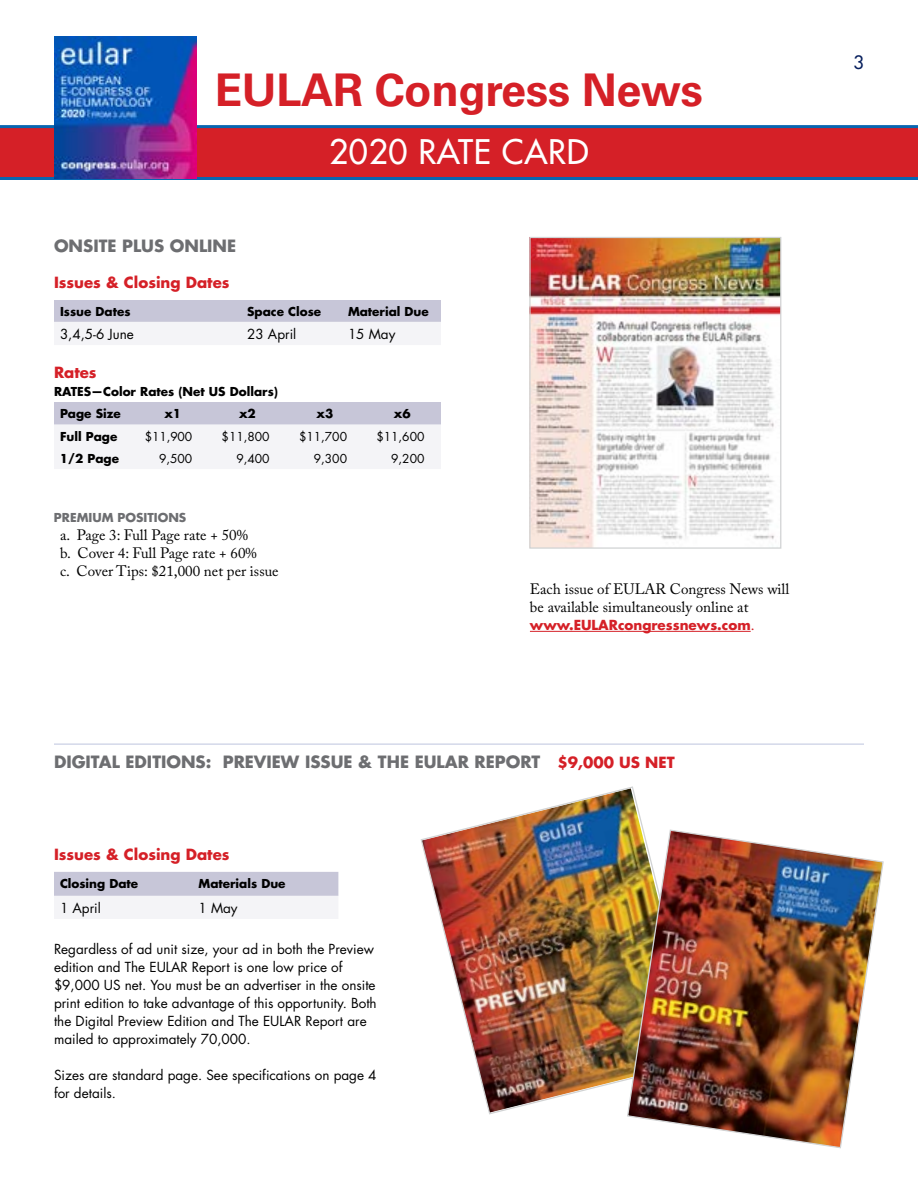
<style>
.page{position:relative;width:918px;height:1188px;background:#fff}
.page>*{position:absolute;margin:0;border:0;box-sizing:border-box;transform-origin:0 0}
.t1{font:700 45px "Univers LT Std";letter-spacing:-.01em;color:#d52027}
.t2{font:500 33px "Futura Std";letter-spacing:.02em;color:#fff}
.t3{font:500 18px "Futura Std";color:#071f5d}
.t4{font:700 16.5px "Futura Std";color:#6d6e71}
.t5{font:15px/18px "Adobe Caslon Pro";color:#000}
.t6{font:700 15px "Futura Std";color:#d52027}
.t7{font:13.5px/18px "Futura Std";color:#000}
.t8{font:700 13.5px "Futura Std";color:#d52027}
.t9{font:700 12px/21.9px "Futura Std";color:#000}
.t10{font:12px "Futura Std";color:#000}
.t11{font:700 12px "Futura Std";color:#6d6e71}
.s1{font-family:"Adobe Caslon Pro";font-weight:400;font-size:15px}
.s2{font-size:15px;color:#d52027}
</style>
<div class="page">
<svg style="left:54px;top:300px;width:387px;height:45px"></svg>
<svg style="left:54px;top:402px;width:387px;height:67px"></svg>
<hr style="left:54px;top:743px;width:810px;height:2px;background:#d3d8e9">
<img style="left:531px;top:239px;width:248px;height:308px">
<div style="left:529px;top:237px;width:252px;height:312px;border:1px solid #d1d3d4"></div>
<img style="left:420px;top:786px;width:224px;height:329px">
<img style="left:626px;top:829px;width:258px;height:320px">
<svg style="left:54px;top:872px;width:284px;height:47px"></svg>
<hr style="left:530px;top:631px;width:221px;height:1px;background:#d52027">
<svg style="left:0;top:125px;width:918px;height:55px;background:#be2736"></svg>
<img style="left:54px;top:37px;width:142px;height:142px">
<h1 class="t1" style="left:215px;top:63px;width:490px">EULAR Congress News</h1>
<p class="t4" style="left:54px;top:235px;width:184px">ONSITE PLUS ONLINE</p>
<h2 class="t2" style="left:329px;top:132px;width:261px">2020 RATE CARD</h2>
<p class="t6" style="left:54px;top:272px;width:177px">Issues &amp; Closing Dates</p>
<p class="t9" style="left:60px;top:300px;width:72px">Issue Dates</p>
<p class="t9" style="left:247px;top:300px;width:75px">Space Close</p>
<p class="t9" style="left:348px;top:300px;width:82px">Material Due</p>
<p class="t7" style="left:60px;top:325px;width:75px">3,4,5-6 June</p>
<p class="t7" style="left:247px;top:325px;width:51px">23 April</p>
<p class="t7" style="left:348px;top:325px;width:49px">15 May</p>
<p class="t6" style="left:54px;top:362px;width:44px">Rates</p>
<p class="t9" style="left:60px;top:380px;width:220px;text-indent:-6px">RATES—Color Rates (Net US Dollars)<br>Page Size</p>
<p class="t9" style="left:164px;top:402px;width:18px">x1</p>
<p class="t9" style="left:239px;top:402px;width:18px">x2</p>
<p class="t9" style="left:317px;top:402px;width:18px">x3</p>
<p class="t9" style="left:394px;top:402px;width:18px">x6</p>
<p class="t9" style="left:60px;top:425px;width:59px">Full Page</p>
<p class="t10" style="left:145px;top:429px;width:49px">$11,900</p>
<p class="t10" style="left:222px;top:429px;width:50px">$11,800</p>
<p class="t10" style="left:299px;top:429px;width:50px">$11,700</p>
<p class="t10" style="left:376px;top:429px;width:50px">$11,600</p>
<p class="t9" style="left:60px;top:447px;width:61px">1/2 Page</p>
<p class="t10" style="left:159px;top:451px;width:35px">9,500</p>
<p class="t10" style="left:236px;top:451px;width:35px">9,400</p>
<p class="t10" style="left:314px;top:451px;width:35px">9,300</p>
<p class="t10" style="left:391px;top:451px;width:35px">9,200</p>
<p class="t11" style="left:54px;top:510px;width:134px">PREMIUM POSITIONS</p>
<p class="t5" style="left:60px;top:526px;width:220px">a. Page 3: Full Page rate + 50%<br>b. Cover 4: Full Page rate + 60%<br>c. Cover Tips: $21,000 net per issue</p>
<p class="t5" style="left:530px;top:580px;width:261px">Each issue of EULAR Congress News will be available simultaneously online at</p>
<p class="t8" style="left:530px;top:616px;width:226px">www.EULARcongressnews.com<span class="s1">.</span></p>
<p class="t4" style="left:54px;top:751px;width:622px">DIGITAL EDITIONS: PREVIEW ISSUE &amp; THE EULAR REPORT <span class="s2">$9,000 US NET</span></p>
<p class="t6" style="left:54px;top:844px;width:177px">Issues &amp; Closing Dates</p>
<p class="t9" style="left:60px;top:872px;width:80px">Closing Date</p>
<p class="t9" style="left:199px;top:872px;width:89px">Materials Due</p>
<p class="t7" style="left:60px;top:899px;width:42px">1 April</p>
<p class="t7" style="left:199px;top:899px;width:41px">1 May</p>
<p class="t7" style="left:54px;top:940px;width:324px">Regardless of ad unit size, your ad in both the Preview edition and The EULAR Report is one low price of $9,000 US net. You must be an advertiser in the onsite print edition to take advantage of this opportunity. Both the Digital Preview Edition and The EULAR Report are mailed to approximately 70,000.</p>
<p class="t7" style="left:54px;top:1066px;width:324px">Sizes are standard page. See specifications on page 4 for details.</p>
<h3 class="t3" style="left:854px;top:51px;width:12px">3</h3>
</div>
